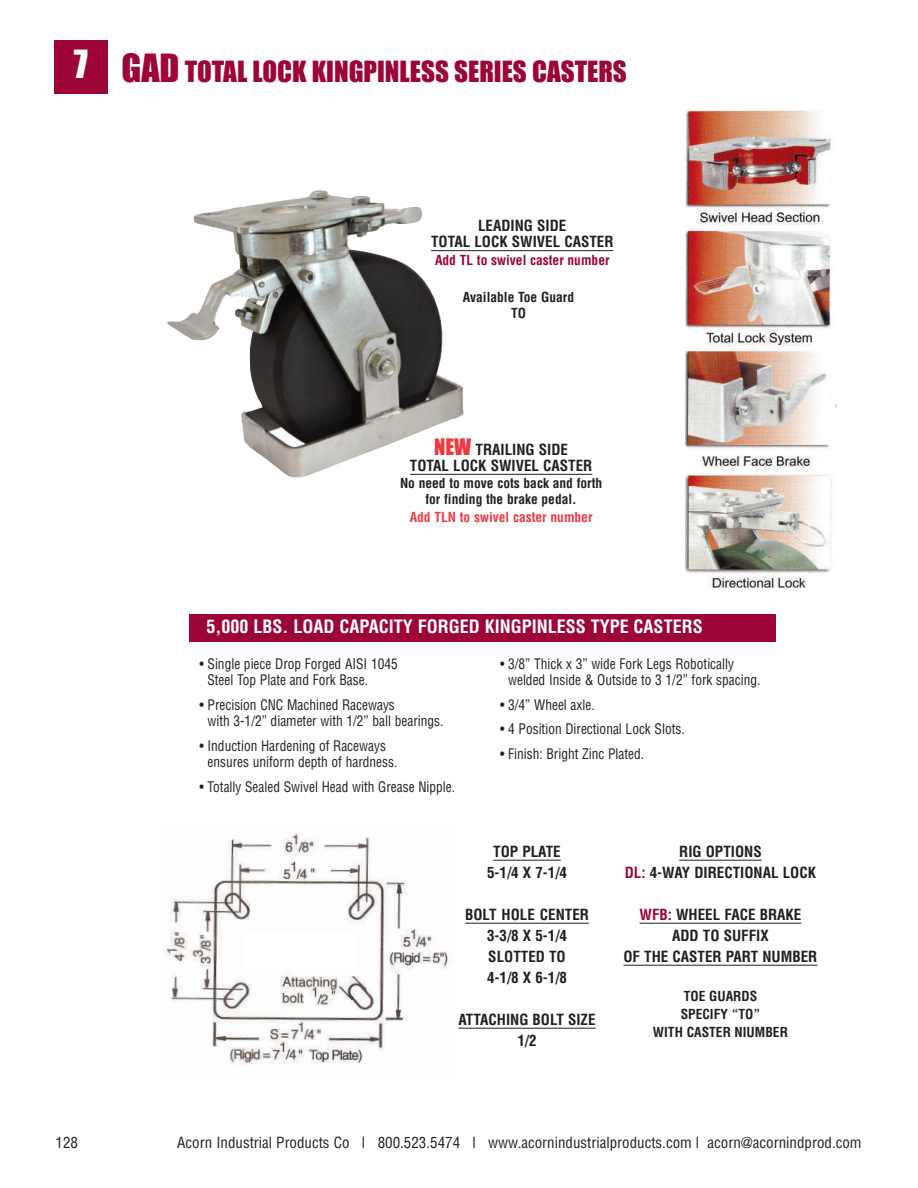
<style>
.page{position:relative;width:918px;height:1188px;background:#fff}
.page>*{position:absolute;margin:0;border:0;box-sizing:border-box;transform-origin:0 0}
.t1{font:27px "Impact";color:#9d053a}
.t2{font:700 condensed 18px "Helvetica";color:#fff}
.t3{font:700 condensed 15px/21px "Helvetica";color:#231f20;text-align:center}
.t4{font:condensed 15px "Helvetica";color:#231f20}
.t5{font:condensed 14.25px/16.5px "Helvetica";color:#231f20;scale:.94 1}
.t6{font:700 condensed 13.5px/18px "Helvetica";color:#231f20;text-align:center}
.t7{font:700 condensed 13.5px "Helvetica";color:#ee3a41}
.t8{font:700 condensed 13.5px "Helvetica";color:#9d053a}
.s1{font-size:36px}
.s2{font-family:"Impact";font-weight:400;font-stretch:normal;font-size:21px;color:#ee3a41}
.s3{color:#9d053a}
</style>
<div class="page">
<div style="left:54px;top:40px;width:54px;height:54px;background:#9d053a"></div>
<div style="left:189px;top:614px;width:586px;height:28px;background:#9d053a"></div>
<hr style="left:431px;top:250px;width:183px;height:1px;background:#231f20">
<hr style="left:493px;top:860px;width:68px;height:1px;background:#231f20">
<hr style="left:465px;top:923px;width:124px;height:1px;background:#231f20">
<hr style="left:458px;top:1028px;width:138px;height:1px;background:#231f20">
<img style="left:165px;top:833px;width:287px;height:232px">
<hr style="left:679px;top:860px;width:83px;height:1px;background:#231f20">
<hr style="left:640px;top:923px;width:161px;height:1px;background:#231f20">
<hr style="left:623px;top:965px;width:194px;height:1px;background:#231f20">
<div style="left:244px;top:933px;width:110px;height:35px;background:#fff"></div>
<hr style="left:410px;top:474px;width:182px;height:1px;background:#231f20">
<img style="left:686px;top:110px;width:151px;height:478px">
<img style="left:168px;top:190px;width:296px;height:287px">
<h1 class="t1" style="left:74px;top:57px;width:554px"><sup>7</sup> <span class="s1">GAD</span> TOTAL LOCK KINGPINLESS SERIES CASTERS</h1>
<p class="t3" style="left:431px;top:218px;width:184px;line-height:16.5px">LEADING SIDE<br>TOTAL LOCK SWIVEL CASTER</p>
<p class="t8" style="left:435px;top:253px;width:176px">Add TL to swivel caster number</p>
<p class="t6" style="left:463px;top:289px;width:113px;line-height:16.5px">Available Toe Guard<br>TO</p>
<p class="t3" style="left:410px;top:441px;width:184px;line-height:16.5px"><span class="s2">NEW</span> TRAILING SIDE<br>TOTAL LOCK SWIVEL CASTER</p>
<p class="t6" style="left:400px;top:475px;width:204px;line-height:16.5px">No need to move cots back and forth for finding the brake pedal.</p>
<p class="t7" style="left:410px;top:510px;width:184px">Add TLN to swivel caster number</p>
<p class="t2" style="left:207px;top:616px;width:498px">5,000 LBS. LOAD CAPACITY FORGED KINGPINLESS TYPE CASTERS</p>
<p class="t5" style="left:207px;top:655px;width:204px;text-indent:-8px">• Single piece Drop Forged AISI 1045<br>Steel Top Plate and Fork Base.</p>
<p class="t5" style="left:207px;top:696px;width:253px;text-indent:-8px">• Precision CNC Machined Raceways<br>with 3-1/2” diameter with 1/2” ball bearings.</p>
<p class="t5" style="left:207px;top:738px;width:204px;text-indent:-8px">• Induction Hardening of Raceways ensures uniform depth of hardness.</p>
<p class="t5" style="left:199px;top:779px;width:274px">• Totally Sealed Swivel Head with Grease Nipple.</p>
<p class="t5" style="left:508px;top:655px;width:270px;text-indent:-8px">• 3/8” Thick x 3” wide Fork Legs Robotically welded Inside &amp; Outside to 3 1/2” fork spacing.</p>
<p class="t5" style="left:500px;top:696px;width:102px">• 3/4” Wheel axle.</p>
<p class="t5" style="left:500px;top:721px;width:198px">• 4 Position Directional Lock Slots.</p>
<p class="t5" style="left:500px;top:746px;width:155px">• Finish: Bright Zinc Plated.</p>
<p class="t3" style="left:487px;top:841px;width:81px">TOP PLATE<br>5-1/4 X 7-1/4</p>
<p class="t3" style="left:465px;top:904px;width:125px">BOLT HOLE CENTER<br>3-3/8 X 5-1/4<br>SLOTTED TO<br>4-1/8 X 6-1/8</p>
<p class="t3" style="left:458px;top:1009px;width:139px">ATTACHING BOLT SIZE<br>1/2</p>
<p class="t3" style="left:625px;top:841px;width:193px">RIG OPTIONS<br><span class="s3">DL:</span> 4-WAY DIRECTIONAL LOCK</p>
<p class="t3" style="left:623px;top:904px;width:196px"><span class="s3">WFB:</span> WHEEL FACE BRAKE<br>ADD TO SUFFIX<br>OF THE CASTER PART NUMBER</p>
<p class="t6" style="left:653px;top:987px;width:136px">TOE GUARDS<br>SPECIFY “TO”<br>WITH CASTER NIUMBER</p>
<p class="t4" style="left:56px;top:1134px;width:24px">128</p>
<p class="t4" style="left:177px;top:1134px;width:686px">Acorn Industrial Products Co l 800.523.5474 l www.acornindustrialproducts.com l acorn@acornindprod.com</p>
</div>
